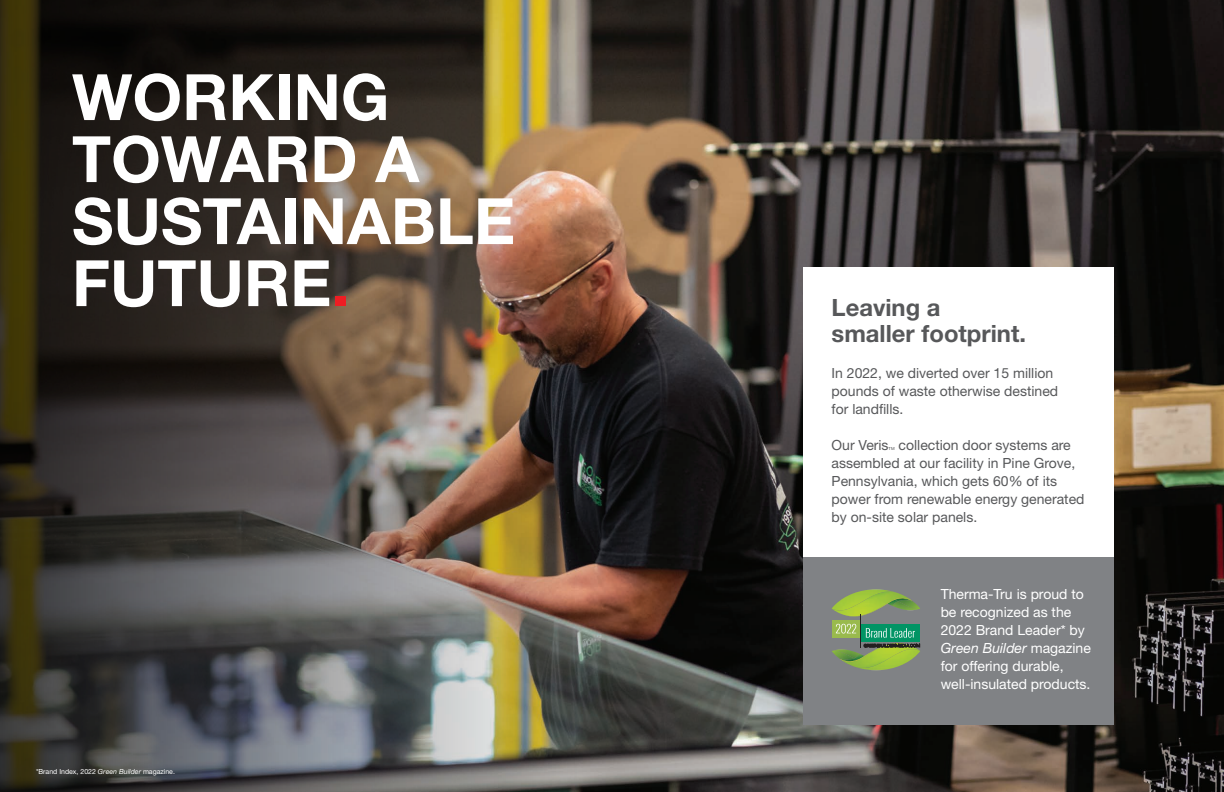
<style>
.page{position:relative;width:1224px;height:792px;background:#fff}
.page>*{position:absolute;margin:0;border:0;box-sizing:border-box;transform-origin:0 0}
.t1{font:700 64px/62px "Helvetica Neue LT Std";color:#fff}
.t2{font:700 23.8px/26.6px "Helvetica Neue LT Std";color:#57585a}
.t3{font:14px/18px "Helvetica Neue LT Std";color:#57585a}
.t4{font:14px/18px "Helvetica Neue LT Std";color:#fff}
.t5{font:7px "Helvetica Neue LT Std";color:#fff}
.t6{font:4.2px "Helvetica Neue LT Std";color:#57585a}
.s1{color:#ee1d23}
.s2{font-style:italic}
</style>
<div class="page">
<img style="left:577px;top:0;width:647px;height:792px">
<img style="left:0;top:0;width:577px;height:792px">
<div style="left:803px;top:267px;width:310px;height:291px;background:#fff"></div>
<div style="left:803px;top:558px;width:310px;height:167px;background:#808285"></div>
<img style="left:845px;top:643px;width:75px;height:25px">
<img style="left:843px;top:643px;width:70px;height:19px">
<img style="left:875px;top:589px;width:44px;height:21px">
<img style="left:832px;top:592px;width:81px;height:25px">
<svg style="left:900px;top:598px;width:20px;height:11px"></svg>
<img style="left:839px;top:598px;width:61px;height:18px">
<div style="left:832px;top:620px;width:29px;height:17px;background:#99ba4d"></div>
<svg style="left:836px;top:624px;width:20px;height:10px"></svg>
<div style="left:861px;top:624px;width:59px;height:17px;background:#019464"></div>
<svg style="left:866px;top:628px;width:49px;height:10px"></svg>
<hr style="left:860px;top:614px;width:1px;height:33px;background:#231f20">
<svg style="left:832px;top:644px;width:88px;height:17px"></svg>
<p class="t1" style="left:72px;top:65px;width:445px">WORKING<br>TOWARD A<br>SUSTAINABLE<br>FUTURE<span class="s1">.</span></p>
<p class="t5" style="left:36px;top:767px;width:141px">*Brand Index, 2022 <span class="s2">Green Builder</span> magazine.</p>
<p class="t2" style="left:832px;top:293px;width:196px">Leaving a smaller footprint.</p>
<p class="t3" style="left:832px;top:364px;width:228px">In 2022, we diverted over 15 million pounds of waste otherwise destined for landfills.</p>
<p class="t3" style="left:832px;top:436px;width:59px">Our Veris</p>
<p class="t6" style="left:889px;top:446px;width:8px">TM</p>
<p class="t3" style="left:832px;top:436px;width:254px;text-indent:67px">collection door systems are assembled at our facility in Pine Grove, Pennsylvania, which gets 60% of its power from renewable energy generated by on-site solar panels.</p>
<p class="t4" style="left:941px;top:585px;width:152px">Therma-Tru is proud to be recognized as the<br>2022 Brand Leader* by<br><span class="s2">Green Builder</span> magazine for offering durable, well-insulated products.</p>
</div>
